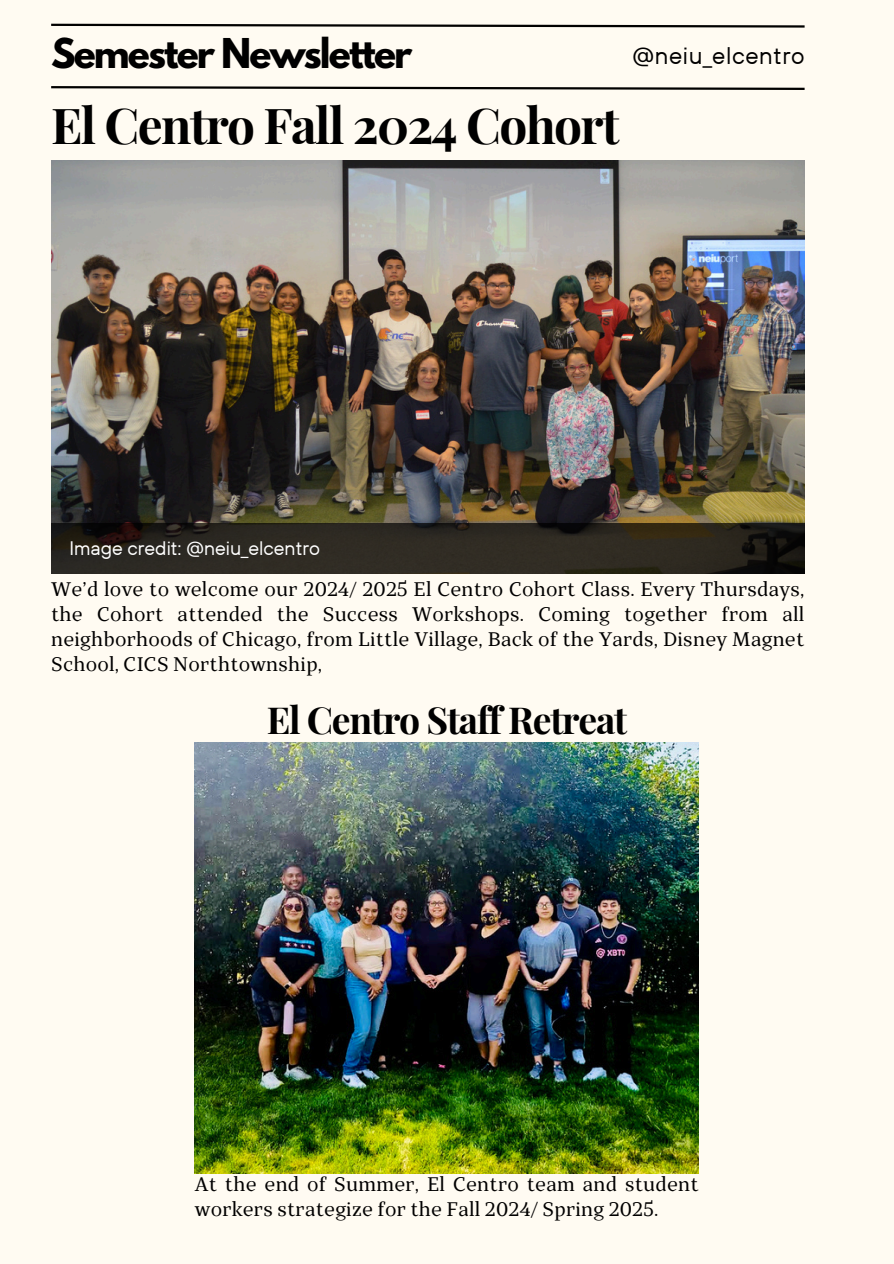
<style>
.page{position:relative;width:894px;height:1264px;background:#fff}
.page>*{position:absolute;margin:0;border:0;box-sizing:border-box;transform-origin:0 0}
.t1{font:700 49.5px "Playfair Display";letter-spacing:-.035em;color:#000}
.t2{font:700 37.2px "Playfair Display";letter-spacing:-.035em;color:#000}
.t3{font:700 36.45px "League Spartan";letter-spacing:-.05em;color:#000}
.t4{font:24px "TT Hoves";letter-spacing:.025em;color:#000}
.t5{font:19.5px/24.8px "TT Bells";letter-spacing:.01em;color:#000;text-align:justify}
.t6{font:19.5px "TT Hoves";color:#fff}
</style>
<div class="page">
<div style="left:0;top:0;width:893px;height:1263px;background:#fffbf2"></div>
<img style="left:51px;top:160px;width:753px;height:363px">
<svg style="left:51px;top:523px;width:753px;height:50px;background:#29251d"></svg>
<svg style="left:51px;top:23px;width:754px;height:5px"></svg>
<svg style="left:51px;top:86px;width:754px;height:4px"></svg>
<img style="left:195px;top:742px;width:503px;height:431px">
<h2 class="t3" style="left:51px;top:35px;width:362px">Semester Newsletter</h2>
<h3 class="t4" style="left:632px;top:40px;width:174px">@neiu_elcentro</h3>
<p class="t1" style="left:51px;top:91px;width:569px">El Centro Fall 2024 Cohort</p>
<p class="t6" style="left:69px;top:536px;width:252px">Image credit: @neiu_elcentro</p>
<h1 class="t5" style="left:51px;top:577px;width:754px">We’d love to welcome our 2024/ 2025 El Centro Cohort Class. Every Thursdays, the Cohort attended the Success Workshops. Coming together from all neighborhoods of Chicago, from Little Village, Back of the Yards, Disney Magnet School, CICS Northtownship,</h1>
<p class="t2" style="left:266px;top:694px;width:362px">El Centro Staff Retreat</p>
<p class="t5" style="left:195px;top:1171px;width:505px">At the end of Summer, El Centro team and student workers strategize for the Fall 2024/ Spring 2025.</p>
</div>
